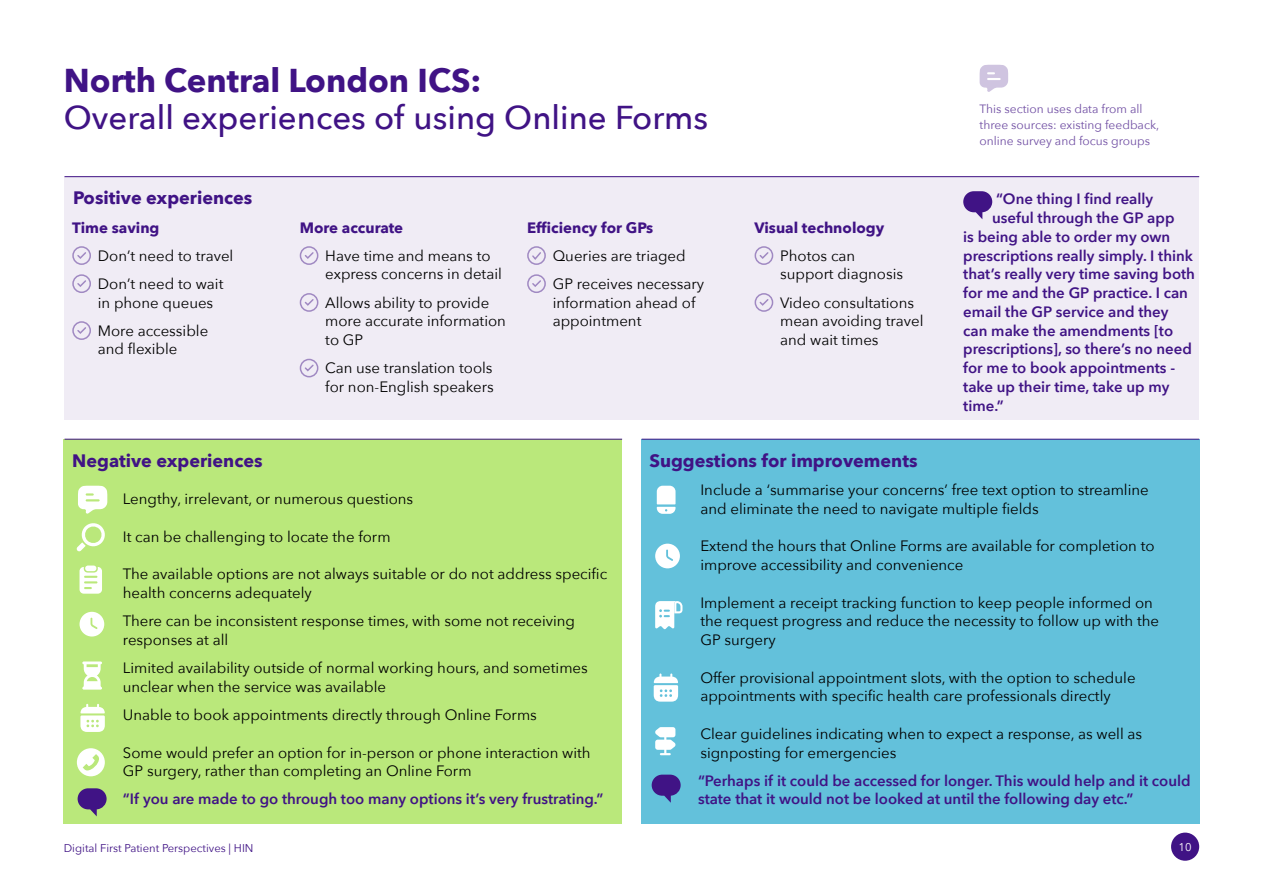
<style>
.page{position:relative;width:1263px;height:893px;background:#fff}
.page>*{position:absolute;margin:0;border:0;box-sizing:border-box;transform-origin:0 0}
.t1{font:500 33px "Avenir Next";color:#401385}
.t2{font:700 33px "Avenir Next";color:#401385}
.t3{font:700 18px "Avenir Next";color:#401385}
.t4{font:15px/18.8px "Avenir Next";color:#000}
.t5{font:600 15px/18.8px "Avenir Next";color:#401385}
.t6{font:700 15px "Avenir Next";color:#401385}
.t7{font:12px/15.8px "Avenir Next";color:#704ea3}
.t8{font:11.25px "Avenir Next";color:#401385}
.t9{font:11.25px "Avenir Next";color:#fff}
</style>
<div class="page">
<div style="left:65px;top:176px;width:1134px;height:244px;background:#f0ecf5"></div>
<div style="left:64px;top:439px;width:558px;height:384px;background:#bae87b"></div>
<div style="left:641px;top:439px;width:558px;height:384px;background:#63c1db"></div>
<hr style="left:65px;top:176px;width:1134px;height:1px;background:#401385">
<hr style="left:65px;top:439px;width:557px;height:1px;background:#401385">
<hr style="left:642px;top:439px;width:557px;height:1px;background:#401385">
<div style="left:72px;top:246px;width:19px;height:19px;border:2px solid #a089c2;border-radius:50%"></div>
<svg style="left:77px;top:251px;width:11px;height:9px"></svg>
<div style="left:72px;top:274px;width:19px;height:19px;border:2px solid #a089c2;border-radius:50%"></div>
<svg style="left:77px;top:279px;width:11px;height:9px"></svg>
<div style="left:72px;top:321px;width:19px;height:19px;border:2px solid #a089c2;border-radius:50%"></div>
<svg style="left:77px;top:326px;width:11px;height:9px"></svg>
<div style="left:300px;top:246px;width:18px;height:19px;border:2px solid #a089c2;border-radius:50%"></div>
<svg style="left:303px;top:251px;width:12px;height:9px"></svg>
<div style="left:300px;top:293px;width:18px;height:19px;border:2px solid #a089c2;border-radius:50%"></div>
<svg style="left:303px;top:298px;width:12px;height:9px"></svg>
<div style="left:300px;top:359px;width:18px;height:18px;border:2px solid #a089c2;border-radius:50%"></div>
<svg style="left:303px;top:363px;width:12px;height:10px"></svg>
<div style="left:527px;top:246px;width:19px;height:19px;border:2px solid #a089c2;border-radius:50%"></div>
<svg style="left:532px;top:252px;width:9px;height:8px"></svg>
<div style="left:527px;top:274px;width:19px;height:19px;border:2px solid #a089c2;border-radius:50%"></div>
<svg style="left:532px;top:280px;width:9px;height:7px"></svg>
<div style="left:754px;top:246px;width:19px;height:19px;border:2px solid #a089c2;border-radius:50%"></div>
<svg style="left:759px;top:251px;width:11px;height:9px"></svg>
<div style="left:754px;top:293px;width:19px;height:19px;border:2px solid #a089c2;border-radius:50%"></div>
<svg style="left:759px;top:298px;width:11px;height:9px"></svg>
<svg style="left:655px;top:544px;width:25px;height:24px"></svg>
<svg style="left:655px;top:601px;width:27px;height:28px"></svg>
<svg style="left:655px;top:727px;width:21px;height:28px"></svg>
<svg style="left:654px;top:673px;width:24px;height:29px"></svg>
<svg style="left:80px;top:612px;width:24px;height:24px"></svg>
<svg style="left:78px;top:486px;width:29px;height:28px"></svg>
<svg style="left:980px;top:65px;width:28px;height:27px"></svg>
<svg style="left:76px;top:523px;width:29px;height:29px"></svg>
<svg style="left:80px;top:704px;width:25px;height:28px"></svg>
<svg style="left:82px;top:661px;width:20px;height:29px"></svg>
<svg style="left:80px;top:565px;width:22px;height:29px"></svg>
<svg style="left:657px;top:486px;width:18px;height:28px"></svg>
<div style="left:78px;top:788px;width:29px;height:21px;background:#401385;border-radius:10px"></div>
<div style="left:652px;top:775px;width:29px;height:21px;background:#401385;border-radius:10px"></div>
<svg style="left:77px;top:748px;width:28px;height:28px"></svg>
<div style="left:963px;top:191px;width:29px;height:21px;background:#401385;border-radius:10px"></div>
<div style="left:1171px;top:833px;width:28px;height:28px;background:#401385;border-radius:50%"></div>
<h1 class="t2" style="left:64px;top:52px;width:419px">North Central London ICS:</h1>
<h1 class="t1" style="left:64px;top:90px;width:646px">Overall experiences of using Online Forms</h1>
<p class="t3" style="left:73px;top:183px;width:181px">Positive experiences</p>
<p class="t6" style="left:72px;top:214px;width:89px">Time saving</p>
<p class="t4" style="left:98px;top:241px;width:137px;line-height:28.2px">Don’t need to travel<br>Don’t need to wait</p>
<p class="t4" style="left:98px;top:288px;width:117px;line-height:28.2px">in phone queues<br>More accessible</p>
<p class="t4" style="left:98px;top:339px;width:81px">and flexible</p>
<p class="t6" style="left:300px;top:214px;width:105px">More accurate</p>
<p class="t4" style="left:325px;top:245px;width:178px">Have time and means to express concerns in detail</p>
<p class="t4" style="left:325px;top:292px;width:182px">Allows ability to provide more accurate information to GP</p>
<p class="t4" style="left:325px;top:358px;width:170px">Can use translation tools for non-English speakers</p>
<p class="t6" style="left:527px;top:214px;width:128px">Efficiency for GPs</p>
<p class="t4" style="left:553px;top:241px;width:153px;line-height:28.2px">Queries are triaged<br>GP receives necessary</p>
<p class="t4" style="left:553px;top:292px;width:144px">information ahead of appointment</p>
<p class="t6" style="left:754px;top:214px;width:131px">Visual technology</p>
<p class="t4" style="left:780px;top:245px;width:125px">Photos can support diagnosis</p>
<p class="t4" style="left:780px;top:292px;width:145px">Video consultations mean avoiding travel and wait times</p>
<p class="t7" style="left:980px;top:101px;width:181px">This section uses data from all three sources: existing feedback, online survey and focus groups</p>
<p class="t5" style="left:996px;top:189px;width:159px">“One thing I find really</p>
<p class="t5" style="left:992px;top:208px;width:184px">useful through the GP app</p>
<p class="t5" style="left:963px;top:227px;width:209px">is being able to order my own</p>
<p class="t5" style="left:963px;top:246px;width:231px">prescriptions really simply. I think</p>
<p class="t5" style="left:963px;top:264px;width:233px">that’s really very time saving both</p>
<p class="t5" style="left:963px;top:283px;width:226px">for me and the GP practice. I can</p>
<p class="t5" style="left:963px;top:302px;width:207px">email the GP service and they</p>
<p class="t5" style="left:963px;top:321px;width:211px">can make the amendments [to</p>
<p class="t5" style="left:963px;top:339px;width:230px">prescriptions], so there’s no need</p>
<p class="t5" style="left:963px;top:358px;width:213px">for me to book appointments -</p>
<p class="t5" style="left:963px;top:377px;width:208px">take up their time, take up my</p>
<p class="t5" style="left:963px;top:396px;width:42px">time.”</p>
<p class="t3" style="left:72px;top:445px;width:192px">Negative experiences</p>
<p class="t3" style="left:649px;top:445px;width:270px">Suggestions for improvements</p>
<p class="t4" style="left:700px;top:480px;width:450px">Include a ‘summarise your concerns’ free text option to streamline and eliminate the need to navigate multiple fields</p>
<p class="t4" style="left:700px;top:536px;width:456px">Extend the hours that Online Forms are available for completion to improve accessibility and convenience</p>
<p class="t4" style="left:700px;top:592px;width:460px">Implement a receipt tracking function to keep people informed on the request progress and reduce the necessity to follow up with the<br>GP surgery</p>
<p class="t4" style="left:700px;top:667px;width:437px">Offer provisional appointment slots, with the option to schedule appointments with specific health care professionals directly</p>
<p class="t4" style="left:700px;top:724px;width:443px">Clear guidelines indicating when to expect a response, as well as signposting for emergencies</p>
<p class="t4" style="left:123px;top:489px;width:292px">Lengthy, irrelevant, or numerous questions</p>
<p class="t4" style="left:123px;top:527px;width:269px">It can be challenging to locate the form</p>
<p class="t4" style="left:123px;top:564px;width:486px">The available options are not always suitable or do not address specific health concerns adequately</p>
<p class="t4" style="left:123px;top:611px;width:454px">There can be inconsistent response times, with some not receiving responses at all</p>
<p class="t4" style="left:123px;top:658px;width:466px">Limited availability outside of normal working hours, and sometimes unclear when the service was available</p>
<p class="t4" style="left:123px;top:705px;width:415px">Unable to book appointments directly through Online Forms</p>
<p class="t4" style="left:123px;top:742px;width:469px">Some would prefer an option for in-person or phone interaction with<br>GP surgery, rather than completing an Online Form</p>
<p class="t5" style="left:698px;top:771px;width:494px">“Perhaps if it could be accessed for longer. This would help and it could state that it would not be looked at until the following day etc.”</p>
<p class="t5" style="left:123px;top:789px;width:482px">“If you are made to go through too many options it’s very frustrating.”</p>
<p class="t8" style="left:64px;top:839px;width:191px">Digital First Patient Perspectives | HIN</p>
<p class="t9" style="left:1178px;top:837px;width:15px">10</p>
</div>
